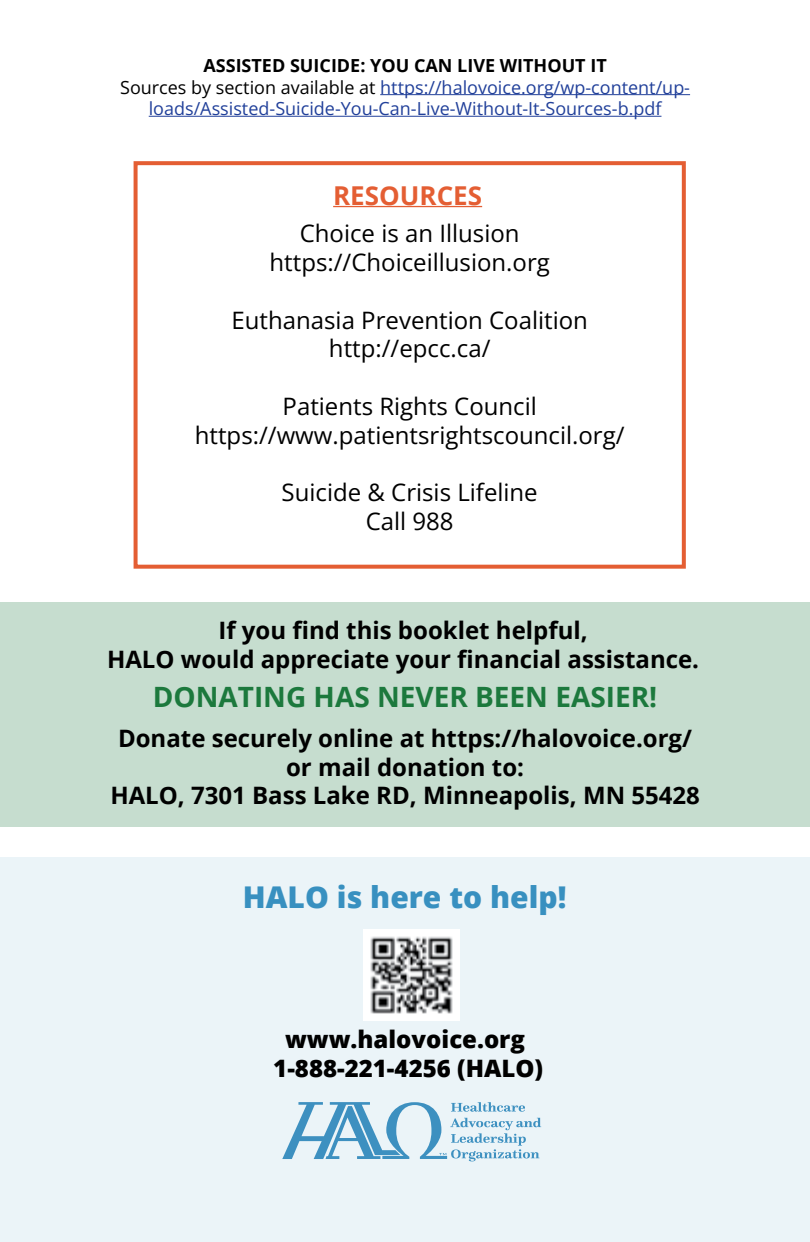
<style>
.page{position:relative;width:810px;height:1242px;background:#fff}
.page>*{position:absolute;margin:0;border:0;box-sizing:border-box;transform-origin:0 0}
.t1{font:800 30px "Open Sans";color:#3890c0}
.t2{font:700 28px "Open Sans";color:#1c793d}
.t3{font:700 26px "Open Sans";color:#e45e33}
.t4{font:24px/28.8px "Open Sans";color:#000;text-align:center}
.t5{font:700 24px/28.8px "Open Sans";color:#000;text-align:center}
.t6{font:800 24px/28.8px "Open Sans";color:#000;text-align:center}
.t7{font:18px/21.6px "Open Sans";color:#21409a;text-align:center}
.s1{font-weight:700;color:#000}
.s2{color:#000}
</style>
<div class="page">
<div style="left:0;top:857px;width:810px;height:385px;background:#ebf4f8"></div>
<div style="left:363px;top:929px;width:97px;height:92px;background:#fff"></div>
<div style="left:134px;top:161px;width:552px;height:408px;border:4px solid #e45e33"></div>
<div style="left:0;top:602px;width:810px;height:225px;background:#c6ddcf"></div>
<img style="left:370px;top:937px;width:83px;height:77px">
<hr style="left:333px;top:206px;width:149px;height:1px;background:#e45e33">
<hr style="left:380px;top:94px;width:310px;height:1px;background:#21409a">
<hr style="left:149px;top:116px;width:512px;height:1px;background:#21409a">
<svg style="left:282px;top:1102px;width:259px;height:59px"></svg>
<p class="t7" style="left:120px;top:54px;width:571px"><span class="s1">ASSISTED SUICIDE: YOU CAN LIVE WITHOUT IT<br></span><span class="s2">Sources by section available at</span> https://halovoice.org/wp-content/up&shy;loads/Assisted-Suicide-You-Can-Live-Without-It-Sources-b.pdf</p>
<p class="t3" style="left:333px;top:177px;width:151px">RESOURCES</p>
<p class="t4" style="left:270px;top:219px;width:282px">Choice is an Illusion https://Choiceillusion.org</p>
<p class="t4" style="left:231px;top:305px;width:358px">Euthanasia Prevention Coalition http://epcc.ca/</p>
<p class="t4" style="left:195px;top:391px;width:431px">Patients Rights Council https://www.patientsrightscouncil.org/</p>
<p class="t4" style="left:282px;top:478px;width:258px">Suicide &amp; Crisis Lifeline<br>Call 988</p>
<p class="t5" style="left:107px;top:615px;width:594px">If you find this booklet helpful,<br>HALO would appreciate your financial assistance.</p>
<p class="t2" style="left:153px;top:677px;width:506px">DONATING HAS NEVER BEEN EASIER!</p>
<p class="t5" style="left:110px;top:723px;width:591px">Donate securely online at https://halovoice.org/ or mail donation to:<br>HALO, 7301 Bass Lake RD, Minneapolis, MN 55428</p>
<p class="t1" style="left:243px;top:874px;width:325px">HALO is here to help!</p>
<p class="t6" style="left:273px;top:1024px;width:271px">www.halovoice.org<br>1-888-221-4256 (HALO)</p>
</div>
